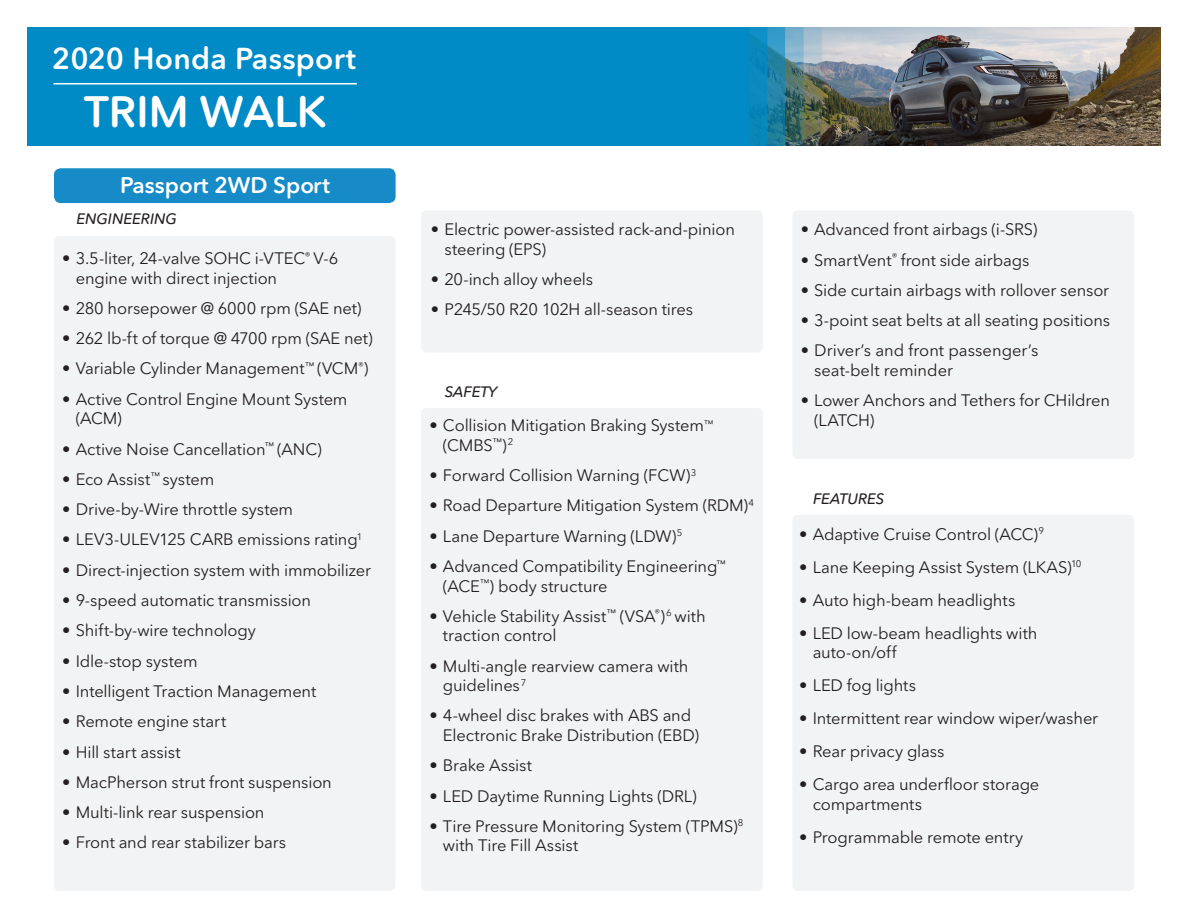
<style>
.page{position:relative;width:1188px;height:918px;background:#fff}
.page>*{position:absolute;margin:0;border:0;box-sizing:border-box;transform-origin:0 0}
.t1{font:600 43.5px "Avenir Next Rounded Std";letter-spacing:.005em;color:#fff}
.t2{font:600 30px "Avenir Next Rounded Std";letter-spacing:.01em;color:#fff}
.t3{font:600 22.5px "Avenir Next Rounded Std";color:#fff}
.t4{font:16.5px/19.5px "Avenir Next Rounded Std";letter-spacing:-.01em;color:#231f20}
.t5{font:15px "Avenir Next Rounded Std Med It";color:#231f20}
</style>
<div class="page">
<div style="left:54px;top:236px;width:342px;height:655px;background:#f2f3f4;border-radius:5px"></div>
<div style="left:792px;top:515px;width:342px;height:376px;background:#f2f3f4;border-radius:5px"></div>
<div style="left:792px;top:210px;width:342px;height:249px;background:#f2f3f4;border-radius:5px"></div>
<div style="left:421px;top:408px;width:342px;height:483px;background:#f2f3f4;border-radius:5px"></div>
<div style="left:421px;top:210px;width:342px;height:142px;background:#f2f3f4;border-radius:5px"></div>
<img style="left:27px;top:27px;width:1134px;height:119px">
<hr style="left:54px;top:83px;width:303px;height:1px;background:#fff">
<div style="left:54px;top:168px;width:342px;height:35px;background:#178bc7;border-radius:7px"></div>
<p class="t2" style="left:52px;top:41px;width:306px">2020 Honda Passport</p>
<p class="t1" style="left:84px;top:86px;width:244px">TRIM WALK</p>
<p class="t3" style="left:120px;top:171px;width:211px">Passport 2WD Sport</p>
<p class="t5" style="left:76px;top:210px;width:102px">ENGINEERING</p>
<p class="t4" style="left:76px;top:249px;width:264px;text-indent:-14px">• 3.5-liter, 24-valve SOHC i-VTEC<sup>®</sup> V-6 engine with direct injection</p>
<p class="t4" style="left:62px;top:298px;width:301px">• 280 horsepower @ 6000 rpm (SAE net)</p>
<p class="t4" style="left:62px;top:329px;width:312px">• 262 lb-ft of torque @ 4700 rpm (SAE net)</p>
<p class="t4" style="left:62px;top:359px;width:308px">• Variable Cylinder Management<sup>™</sup> (VCM<sup>®</sup>)</p>
<p class="t4" style="left:76px;top:389px;width:273px;text-indent:-14px">• Active Control Engine Mount System (ACM)</p>
<p class="t4" style="left:62px;top:439px;width:261px">• Active Noise Cancellation<sup>™</sup> (ANC)</p>
<p class="t4" style="left:62px;top:469px;width:154px">• Eco Assist<sup>™</sup> system</p>
<p class="t4" style="left:62px;top:500px;width:232px">• Drive-by-Wire throttle system</p>
<p class="t4" style="left:62px;top:530px;width:302px">• LEV3-ULEV125 CARB emissions rating<sup>1</sup></p>
<p class="t4" style="left:62px;top:560px;width:310px">• Direct-injection system with immobilizer</p>
<p class="t4" style="left:62px;top:591px;width:250px">• 9-speed automatic transmission</p>
<p class="t4" style="left:62px;top:621px;width:195px">• Shift-by-wire technology</p>
<p class="t4" style="left:62px;top:651px;width:137px">• Idle-stop system</p>
<p class="t4" style="left:62px;top:681px;width:256px">• Intelligent Traction Management</p>
<p class="t4" style="left:62px;top:712px;width:165px">• Remote engine start</p>
<p class="t4" style="left:62px;top:742px;width:120px">• Hill start assist</p>
<p class="t4" style="left:62px;top:772px;width:271px">• MacPherson strut front suspension</p>
<p class="t4" style="left:62px;top:803px;width:204px">• Multi-link rear suspension</p>
<p class="t4" style="left:62px;top:833px;width:225px">• Front and rear stabilizer bars</p>
<p class="t4" style="left:444px;top:220px;width:292px;text-indent:-14px">• Electric power-assisted rack-and-pinion steering (EPS)</p>
<p class="t4" style="left:431px;top:270px;width:164px">• 20-inch alloy wheels</p>
<p class="t4" style="left:431px;top:300px;width:264px">• P245/50 R20 102H all-season tires</p>
<p class="t5" style="left:445px;top:383px;width:54px">SAFETY</p>
<p class="t4" style="left:443px;top:416px;width:272px;text-indent:-14px">• Collision Mitigation Braking System<sup>™ </sup>(CMBS<sup>™</sup>)<sup>2</sup></p>
<p class="t4" style="left:429px;top:466px;width:269px">• Forward Collision Warning (FCW)<sup>3</sup></p>
<p class="t4" style="left:429px;top:496px;width:326px">• Road Departure Mitigation System (RDM)<sup>4</sup></p>
<p class="t4" style="left:429px;top:526px;width:254px">• Lane Departure Warning (LDW)<sup>5</sup></p>
<p class="t4" style="left:443px;top:557px;width:284px;text-indent:-14px">• Advanced Compatibility Engineering<sup>™ </sup>(ACE<sup>™</sup>) body structure</p>
<p class="t4" style="left:443px;top:606px;width:264px;text-indent:-14px">• Vehicle Stability Assist<sup>™</sup> (VSA<sup>®</sup>)<sup>6</sup> with traction control</p>
<p class="t4" style="left:443px;top:656px;width:247px;text-indent:-14px">• Multi-angle rearview camera with guidelines<sup>7</sup></p>
<p class="t4" style="left:443px;top:706px;width:258px;text-indent:-14px">• 4-wheel disc brakes with ABS and<br>Electronic Brake Distribution (EBD)</p>
<p class="t4" style="left:429px;top:756px;width:104px">• Brake Assist</p>
<p class="t4" style="left:429px;top:786px;width:269px">• LED Daytime Running Lights (DRL)</p>
<p class="t4" style="left:443px;top:816px;width:302px;text-indent:-14px">• Tire Pressure Monitoring System (TPMS)<sup>8 </sup>with Tire Fill Assist</p>
<p class="t4" style="left:801px;top:220px;width:238px">• Advanced front airbags (i-SRS)</p>
<p class="t4" style="left:801px;top:250px;width:230px">• SmartVent<sup>®</sup> front side airbags</p>
<p class="t4" style="left:801px;top:280px;width:310px">• Side curtain airbags with rollover sensor</p>
<p class="t4" style="left:801px;top:311px;width:311px">• 3-point seat belts at all seating positions</p>
<p class="t4" style="left:814px;top:341px;width:226px;text-indent:-14px">• Driver’s and front passenger’s seat-belt reminder</p>
<p class="t4" style="left:814px;top:391px;width:297px;text-indent:-14px">• Lower Anchors and Tethers for CHildren (LATCH)</p>
<p class="t5" style="left:813px;top:489px;width:73px">FEATURES</p>
<p class="t4" style="left:799px;top:524px;width:246px">• Adaptive Cruise Control (ACC)<sup>9</sup></p>
<p class="t4" style="left:799px;top:557px;width:284px">• Lane Keeping Assist System (LKAS)<sup>10</sup></p>
<p class="t4" style="left:799px;top:590px;width:218px">• Auto high-beam headlights</p>
<p class="t4" style="left:813px;top:623px;width:226px;text-indent:-14px">• LED low-beam headlights with auto-on/off</p>
<p class="t4" style="left:799px;top:676px;width:118px">• LED fog lights</p>
<p class="t4" style="left:799px;top:709px;width:301px">• Intermittent rear window wiper/washer</p>
<p class="t4" style="left:799px;top:742px;width:147px">• Rear privacy glass</p>
<p class="t4" style="left:813px;top:775px;width:228px;text-indent:-14px">• Cargo area underfloor storage compartments</p>
<p class="t4" style="left:799px;top:827px;width:226px">• Programmable remote entry</p>
</div>
